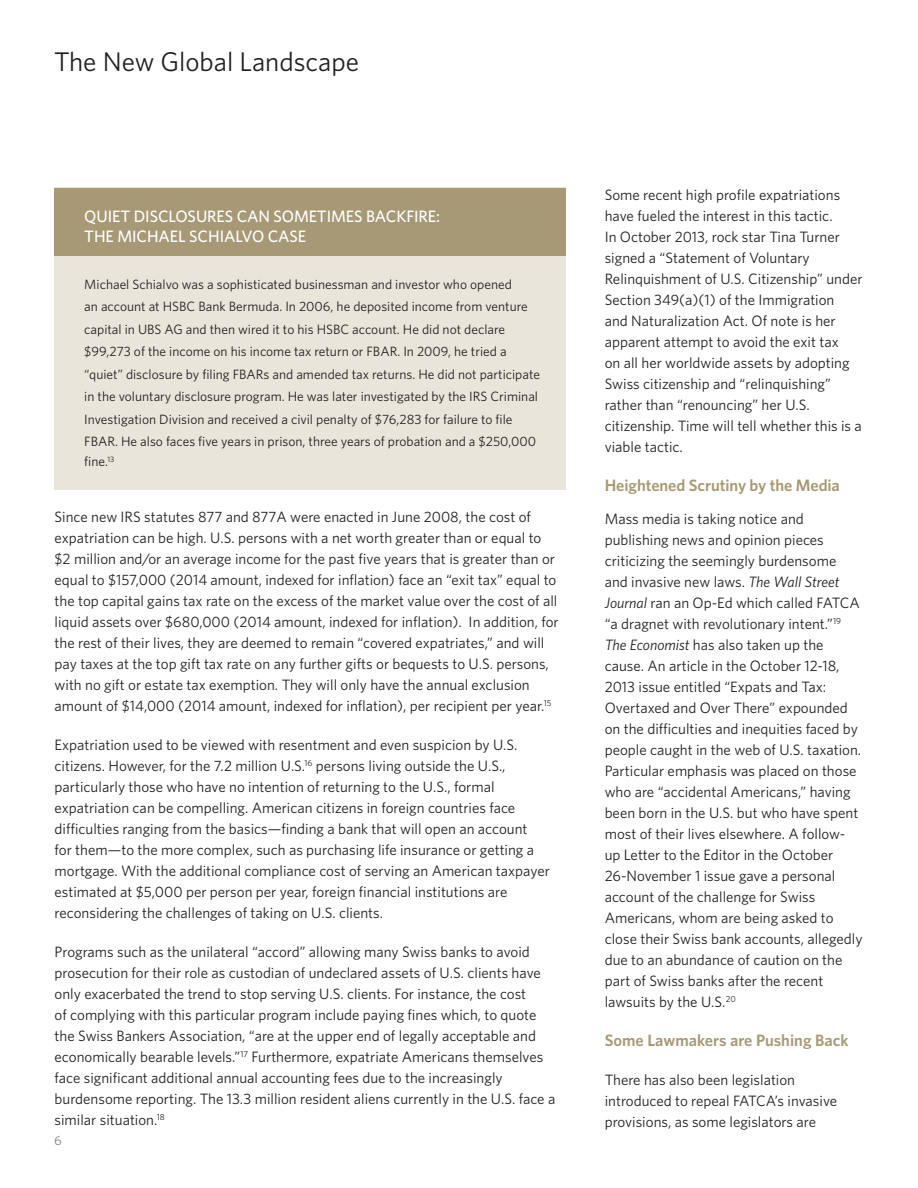
<style>
.page{position:relative;width:918px;height:1188px;background:#fff}
.page>*{position:absolute;margin:0;border:0;box-sizing:border-box;transform-origin:0 0}
.t1{font:27px "Whitney";color:#231f20}
.t2{font:500 16.5px "Whitney";letter-spacing:-.005em;color:#fff}
.Body_Text{font:600 16.5px "Whitney";letter-spacing:-.005em;color:#a79975}
.Body_Text-2{font:15px/21px "Whitney";color:#231f20}
.Body_Text-3{font:13.5px/22.5px "Whitney";color:#231f20}
.t3{font:13.5px "Whitney";color:#808083}
.s1{font-style:italic}
</style>
<div class="page">
<div style="left:54px;top:188px;width:512px;height:302px;background:#eae5db"></div>
<div style="left:54px;top:188px;width:512px;height:68px;background:#a79975"></div>
<p class="t1" style="left:54px;top:44px;width:307px">The New Global Landscape</p>
<p class="t2" style="left:84px;top:205px;width:357px">QUIET DISCLOSURES CAN SOMETIMES BACKFIRE:</p>
<p class="t2" style="left:84px;top:226px;width:223px">THE MICHAEL SCHIALVO CASE</p>
<p class="Body_Text-3" style="left:84px;top:272px;width:457px">Michael Schialvo was a sophisticated businessman and investor who opened<br>an account at HSBC Bank Bermuda. In 2006, he deposited income from venture capital in UBS AG and then wired it to his HSBC account. He did not declare $99,273 of the income on his income tax return or FBAR. In 2009, he tried a “quiet” disclosure by filing FBARs and amended tax returns. He did not participate in the voluntary disclosure program. He was later investigated by the IRS Criminal Investigation Division and received a civil penalty of $76,283 for failure to file FBAR. He also faces five years in prison, three years of probation and a $250,000</p>
<p class="Body_Text-3" style="left:84px;top:450px;width:32px">fine.<sup>13</sup></p>
<p class="Body_Text-2" style="left:55px;top:506px;width:506px">Since new IRS statutes 877 and 877A were enacted in June 2008, the cost of expatriation can be high. U.S. persons with a net worth greater than or equal to $2 million and/or an average income for the past five years that is greater than or equal to $157,000 (2014 amount, indexed for inflation) face an “exit tax” equal to the top capital gains tax rate on the excess of the market value over the cost of all liquid assets over $680,000 (2014 amount, indexed for inflation). In addition, for the rest of their lives, they are deemed to remain “covered expatriates,” and will pay taxes at the top gift tax rate on any further gifts or bequests to U.S. persons, with no gift or estate tax exemption. They will only have the annual exclusion amount of $14,000 (2014 amount, indexed for inflation), per recipient per year.<sup>15</sup></p>
<p class="Body_Text-2" style="left:55px;top:734px;width:497px">Expatriation used to be viewed with resentment and even suspicion by U.S. citizens. However, for the 7.2 million U.S.<sup>16</sup> persons living outside the U.S., particularly those who have no intention of returning to the U.S., formal expatriation can be compelling. American citizens in foreign countries face difficulties ranging from the basics—finding a bank that will open an account<br>for them—to the more complex, such as purchasing life insurance or getting a mortgage. With the additional compliance cost of serving an American taxpayer estimated at $5,000 per person per year, foreign financial institutions are reconsidering the challenges of taking on U.S. clients.</p>
<p class="Body_Text-2" style="left:55px;top:941px;width:502px">Programs such as the unilateral “accord” allowing many Swiss banks to avoid prosecution for their role as custodian of undeclared assets of U.S. clients have only exacerbated the trend to stop serving U.S. clients. For instance, the cost<br>of complying with this particular program include paying fines which, to quote the Swiss Bankers Association, “are at the upper end of legally acceptable and economically bearable levels.”<sup>17</sup> Furthermore, expatriate Americans themselves face significant additional annual accounting fees due to the increasingly burdensome reporting. The 13.3 million resident aliens currently in the U.S. face a similar situation.<sup>18</sup></p>
<p class="t3" style="left:54px;top:1131px;width:9px">6</p>
<p class="Body_Text-2" style="left:605px;top:184px;width:259px">Some recent high profile expatriations have fueled the interest in this tactic.<br>In October 2013, rock star Tina Turner signed a “Statement of Voluntary Relinquishment of U.S. Citizenship” under Section 349(a)(1) of the Immigration<br>and Naturalization Act. Of note is her apparent attempt to avoid the exit tax<br>on all her worldwide assets by adopting Swiss citizenship and “relinquishing” rather than “renouncing” her U.S. citizenship. Time will tell whether this is a viable tactic.</p>
<p class="Body_Text" style="left:605px;top:474px;width:237px">Heightened Scrutiny by the Media</p>
<p class="Body_Text-2" style="left:605px;top:508px;width:259px">Mass media is taking notice and publishing news and opinion pieces criticizing the seemingly burdensome and invasive new laws. <span class="s1">The Wall Street Journal</span> ran an Op-Ed which called FATCA “a dragnet with revolutionary intent.”<sup>19<br></sup><span class="s1">The Economist</span> has also taken up the cause. An article in the October 12-18, 2013 issue entitled “Expats and Tax:<br>Overtaxed and Over There” expounded on the difficulties and inequities faced by people caught in the web of U.S. taxation.<br>Particular emphasis was placed on those who are “accidental Americans,” having been born in the U.S. but who have spent most of their lives elsewhere. A follow&shy;up Letter to the Editor in the October 26-November 1 issue gave a personal account of the challenge for Swiss Americans, whom are being asked to close their Swiss bank accounts, allegedly due to an abundance of caution on the part of Swiss banks after the recent lawsuits by the U.S.<sup>20</sup></p>
<p class="Body_Text" style="left:605px;top:1029px;width:245px">Some Lawmakers are Pushing Back</p>
<p class="Body_Text-2" style="left:605px;top:1069px;width:234px">There has also been legislation introduced to repeal FATCA’s invasive provisions, as some legislators are</p>
</div>
